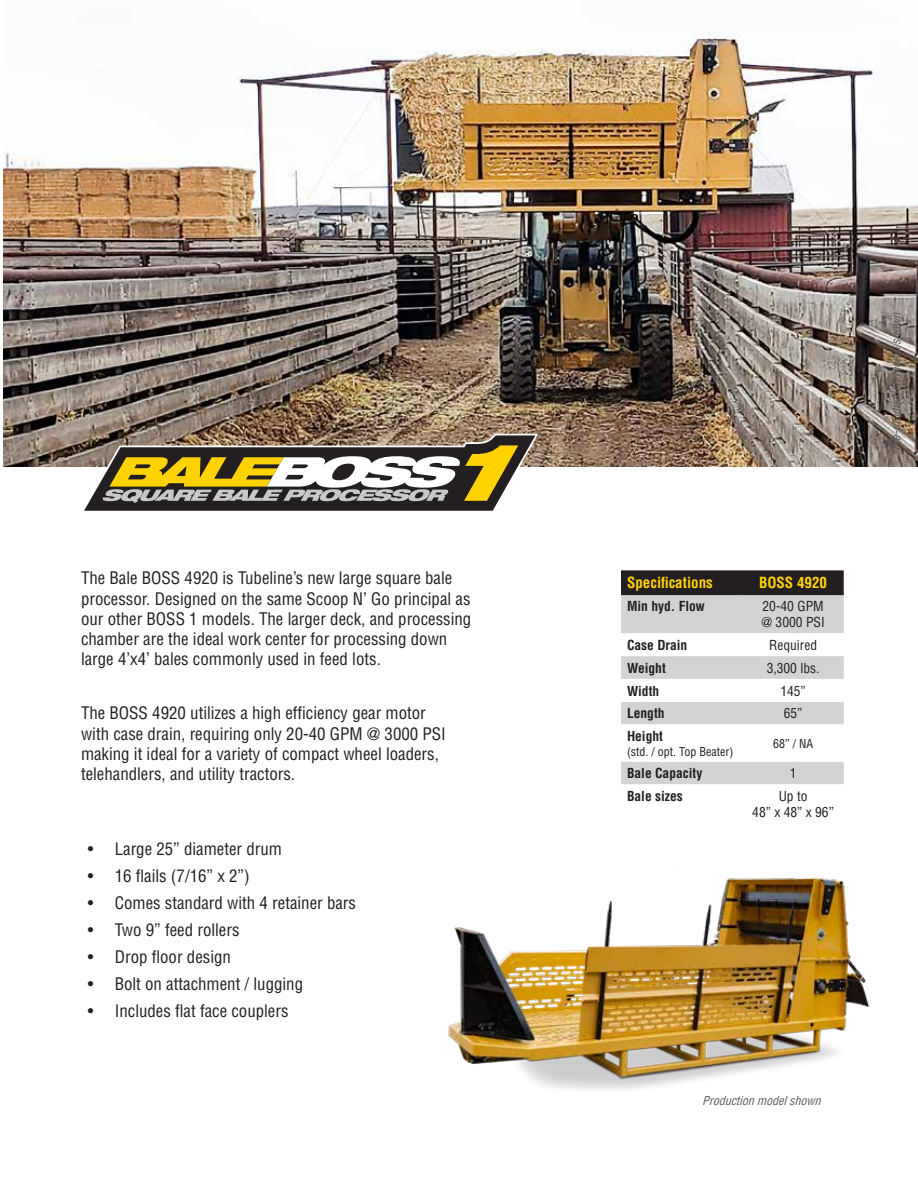
<style>
.page{position:relative;width:918px;height:1188px;background:#fff}
.page>*{position:absolute;margin:0;border:0;box-sizing:border-box;transform-origin:0 0}
.t1{font:condensed 16.8px/20.2px "Helvetica";color:#231f20}
.t2{font:700 condensed 15px "Helvetica";color:#ffd200}
.t3{font:700 condensed 13.5px "Helvetica";color:#231f20}
.t4{font:condensed 13.5px/16.2px "Helvetica";color:#231f20}
.t5{font:italic condensed 12px "Helvetica";color:#58595b}
.t6{font:condensed 12px "Helvetica";color:#231f20}
</style>
<div class="page">
<svg style="left:621px;top:570px;width:223px;height:214px"></svg>
<hr style="left:621px;top:594px;width:121px;height:1px;background:#231f20">
<hr style="left:742px;top:594px;width:102px;height:1px;background:#231f20">
<img style="left:448px;top:877px;width:422px;height:213px">
<img style="left:3px;top:33px;width:915px;height:434px">
<svg style="left:81px;top:434px;width:457px;height:77px"></svg>
<p class="t1" style="left:81px;top:568px;width:392px">The Bale BOSS 4920 is Tubeline’s new large square bale processor. Designed on the same Scoop N’ Go principal as our other BOSS 1 models. The larger deck, and processing chamber are the ideal work center for processing down large 4’x4’ bales commonly used in feed lots.</p>
<p class="t1" style="left:81px;top:703px;width:367px">The BOSS 4920 utilizes a high efficiency gear motor with case drain, requiring only 20-40 GPM @ 3000 PSI making it ideal for a variety of compact wheel loaders, telehandlers, and utility tractors.</p>
<p class="t1" style="left:88px;top:839px;width:196px">• Large 25” diameter drum</p>
<p class="t1" style="left:88px;top:866px;width:163px">• 16 flails (7/16” x 2”)</p>
<p class="t1" style="left:88px;top:893px;width:270px">• Comes standard with 4 retainer bars</p>
<p class="t1" style="left:88px;top:920px;width:153px">• Two 9” feed rollers</p>
<p class="t1" style="left:88px;top:947px;width:145px">• Drop floor design</p>
<p class="t1" style="left:88px;top:974px;width:217px">• Bolt on attachment / lugging</p>
<p class="t1" style="left:88px;top:1001px;width:202px">• Includes flat face couplers</p>
<p class="t2" style="left:627px;top:573px;width:87px">Specifications</p>
<p class="t2" style="left:759px;top:573px;width:69px">BOSS 4920</p>
<p class="t3" style="left:627px;top:598px;width:80px">Min hyd. Flow</p>
<p class="t4" style="left:761px;top:598px;width:65px">20-40 GPM @ 3000 PSI</p>
<p class="t3" style="left:627px;top:637px;width:62px">Case Drain</p>
<p class="t4" style="left:769px;top:637px;width:49px">Required</p>
<p class="t3" style="left:627px;top:660px;width:40px">Weight</p>
<p class="t4" style="left:767px;top:660px;width:52px">3,300 lbs.</p>
<p class="t3" style="left:627px;top:682px;width:34px">Width</p>
<p class="t4" style="left:780px;top:683px;width:27px">145”</p>
<p class="t3" style="left:627px;top:705px;width:39px">Length</p>
<p class="t4" style="left:784px;top:705px;width:20px">65”</p>
<p class="t3" style="left:627px;top:728px;width:38px">Height</p>
<p class="t6" style="left:627px;top:744px;width:108px">(std. / opt. Top Beater)</p>
<p class="t6" style="left:773px;top:736px;width:42px">68” / NA</p>
<p class="t3" style="left:627px;top:765px;width:77px">Bale Capacity</p>
<p class="t4" style="left:790px;top:765px;width:8px">1</p>
<p class="t3" style="left:627px;top:788px;width:57px">Bale sizes</p>
<p class="t4" style="left:752px;top:788px;width:83px;text-align:center">Up to<br>48” x 48” x 96”</p>
<p class="t5" style="left:889px;top:451px;width:143px;rotate:-90deg">Pre-productionmodelshown</p>
<p class="t5" style="left:702px;top:1093px;width:124px">Productionmodelshown</p>
</div>
